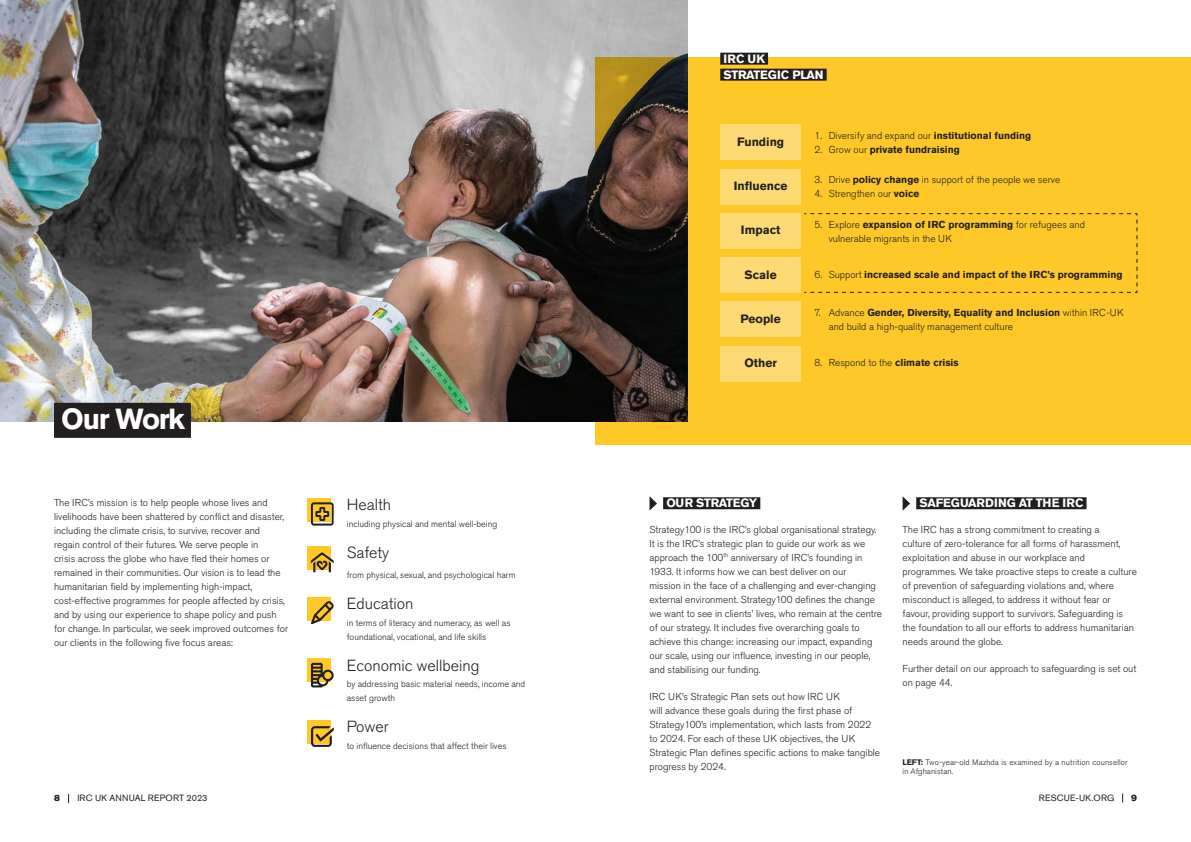
<style>
.page{position:relative;width:1191px;height:842px;background:#fff}
.page>*{position:absolute;margin:0;border:0;box-sizing:border-box;transform-origin:0 0}
.Heading_2{font:700 28.8px "Akzidenz Grotesk Std";letter-spacing:-.05em;color:#fff}
.t1{font:300 16px "Akzidenz Grotesk Std";color:#231f20}
.t2{font:700 12px "Akzidenz Grotesk Std";color:#231f20}
.t3{font:700 12px/16px "Akzidenz Grotesk Std";letter-spacing:-.02em;color:#fff}
.t4{font:700 12px "Akzidenz Grotesk Std";color:#fff}
.t5{font:300 10px/14px "Akzidenz Grotesk Std";color:#231f20}
.t6{font:700 10px "Akzidenz Grotesk Std";color:#231f20}
.t7{font:300 9px/14px "Akzidenz Grotesk Std";color:#231f20}
.t8{font:9px "Akzidenz Grotesk Std";letter-spacing:.02em;color:#231f20}
.t9{font:9px "Akzidenz Grotesk Std Super";color:#231f20}
.t10{font:300 8px/9.6px "Akzidenz Grotesk Std";letter-spacing:.015em;color:#231f20}
.s1{font-weight:700}
.s2{font-weight:300}
</style>
<div class="page">
<img style="left:0;top:0;width:687px;height:422px">
<svg style="left:595px;top:57px;width:596px;height:388px;background:#dbac28"></svg>
<div style="left:307px;top:498px;width:23px;height:23px;background:#fec829"></div>
<svg style="left:311px;top:502px;width:23px;height:24px"></svg>
<div style="left:307px;top:546px;width:23px;height:23px;background:#fec829"></div>
<svg style="left:311px;top:552px;width:23px;height:20px"></svg>
<div style="left:307px;top:597px;width:23px;height:23px;background:#fec829"></div>
<svg style="left:311px;top:601px;width:23px;height:23px"></svg>
<div style="left:307px;top:659px;width:23px;height:23px;background:#fec829"></div>
<svg style="left:311px;top:663px;width:23px;height:24px"></svg>
<div style="left:307px;top:720px;width:23px;height:23px;background:#fec829"></div>
<svg style="left:311px;top:726px;width:23px;height:21px"></svg>
<div style="left:663px;top:497px;width:97px;height:12px;background:#231f20"></div>
<svg style="left:649px;top:496px;width:8px;height:15px"></svg>
<div style="left:916px;top:497px;width:170px;height:12px;background:#231f20"></div>
<svg style="left:902px;top:496px;width:8px;height:15px"></svg>
<div style="left:720px;top:53px;width:48px;height:12px;background:#231f20"></div>
<div style="left:720px;top:69px;width:106px;height:12px;background:#231f20"></div>
<div style="left:720px;top:125px;width:81px;height:35px;background:#fdda73"></div>
<div style="left:720px;top:169px;width:81px;height:35px;background:#fdda73"></div>
<div style="left:720px;top:213px;width:81px;height:36px;background:#fdda73"></div>
<div style="left:720px;top:257px;width:81px;height:36px;background:#fdda73"></div>
<div style="left:720px;top:302px;width:81px;height:35px;background:#fdda73"></div>
<div style="left:720px;top:346px;width:81px;height:35px;background:#fdda73"></div>
<div style="left:803px;top:213px;width:335px;height:80px;background:#fec829"></div>
<div style="left:54px;top:403px;width:137px;height:35px;background:#231f20"></div>
<p class="t3" style="left:723px;top:50px;width:102px">IRC UK<br>STRATEGIC PLAN</p>
<p class="Heading_2" style="left:61px;top:402px;width:125px">Our Work</p>
<p class="t2" style="left:737px;top:135px;width:49px">Funding</p>
<p class="t2" style="left:734px;top:179px;width:55px">Influence</p>
<p class="t2" style="left:741px;top:223px;width:41px">Impact</p>
<p class="t2" style="left:744px;top:267px;width:34px">Scale</p>
<p class="t2" style="left:740px;top:312px;width:42px">People</p>
<p class="t2" style="left:744px;top:356px;width:34px">Other</p>
<p class="t5" style="left:814px;top:129px;width:218px">1. Diversify and expand our <span class="s1">institutional funding</span></p>
<p class="t6" style="left:814px;top:144px;width:147px"><span class="s2">2. Grow our</span> private fundraising</p>
<p class="t5" style="left:814px;top:173px;width:247px">3. Drive <span class="s1">policy change</span> in support of the people we serve</p>
<p class="t5" style="left:814px;top:187px;width:106px">4. Strengthen our <span class="s1">voice</span></p>
<p class="t5" style="left:828px;top:217px;width:258px;text-indent:-14px">5. Explore <span class="s1">expansion of IRC programming</span> for refugees and vulnerable migrants in the UK</p>
<p class="t6" style="left:814px;top:268px;width:309px"><span class="s2">6. Support</span> increased scale and impact of the IRC’s programming</p>
<p class="t5" style="left:828px;top:306px;width:296px;text-indent:-14px">7. Advance <span class="s1">Gender, Diversity, Equality and Inclusion</span> within IRC-UK and build a high-quality management culture</p>
<p class="t5" style="left:814px;top:356px;width:146px">8. Respond to the <span class="s1">climate crisis</span></p>
<p class="t5" style="left:54px;top:495px;width:236px">The IRC’s mission is to help people whose lives and livelihoods have been shattered by conflict and disaster, including the climate crisis, to survive, recover and regain control of their futures. We serve people in<br>crisis across the globe who have fled their homes or remained in their communities. Our vision is to lead the humanitarian field by implementing high-impact, cost-effective programmes for people affected by crisis, and by using our experience to shape policy and push for change. In particular, we seek improved outcomes for our clients in the following five focus areas:</p>
<p class="t3" style="left:666px;top:495px;width:92px">OUR STRATEGY</p>
<p class="t1" style="left:347px;top:496px;width:46px">Health</p>
<p class="t7" style="left:347px;top:517px;width:152px">including physical and mental well-being</p>
<p class="t1" style="left:347px;top:543px;width:44px">Safety</p>
<p class="t7" style="left:347px;top:568px;width:170px">from physical, sexual, and psychological harm</p>
<p class="t1" style="left:347px;top:594px;width:68px">Education</p>
<p class="t7" style="left:347px;top:616px;width:165px">in terms of literacy and numeracy, as well as foundational, vocational, and life skills</p>
<p class="t1" style="left:347px;top:656px;width:134px">Economic wellbeing</p>
<p class="t7" style="left:347px;top:677px;width:180px">by addressing basic material needs, income and asset growth</p>
<p class="t1" style="left:347px;top:718px;width:44px">Power</p>
<p class="t7" style="left:347px;top:739px;width:161px">to influence decisions that affect their lives</p>
<p class="t5" style="left:649px;top:522px;width:234px">Strategy100 is the IRC’s global organisational strategy.<br>It is the IRC’s strategic plan to guide our work as we approach the 100<sup>th</sup> anniversary of IRC’s founding in 1933. It informs how we can best deliver on our<br>mission in the face of a challenging and ever-changing external environment. Strategy100 defines the change we want to see in clients’ lives, who remain at the centre of our strategy. It includes five overarching goals to achieve this change: increasing our impact, expanding our scale, using our influence, investing in our people, and stabilising our funding.</p>
<p class="t5" style="left:649px;top:690px;width:232px">IRC UK’s Strategic Plan sets out how IRC UK<br>will advance these goals during the first phase of Strategy100’s implementation, which lasts from 2022 to 2024. For each of these UK objectives, the UK Strategic Plan defines specific actions to make tangible progress by 2024.</p>
<p class="t4" style="left:919px;top:496px;width:165px">SAFEGUARDING AT THE IRC</p>
<p class="t5" style="left:902px;top:522px;width:236px">The IRC has a strong commitment to creating a<br>culture of zero-tolerance for all forms of harassment, exploitation and abuse in our workplace and programmes. We take proactive steps to create a culture of prevention of safeguarding violations and, where misconduct is alleged, to address it without fear or favour, providing support to survivors. Safeguarding is the foundation to all our efforts to address humanitarian needs around the globe.</p>
<p class="t5" style="left:902px;top:662px;width:235px">Further detail on our approach to safeguarding is set out on page 44.</p>
<p class="t10" style="left:902px;top:757px;width:226px"><span class="s1">LEFT:</span> Two-year-old Mazhda is examined by a nutrition counsellor in Afghanistan.</p>
<p class="t9" style="left:54px;top:793px;width:7px">8</p>
<p class="t8" style="left:77px;top:793px;width:132px">IRC UK ANNUAL REPORT 2023</p>
<p class="t8" style="left:1039px;top:792px;width:77px">RESCUE-UK.ORG</p>
<p class="t9" style="left:1131px;top:792px;width:7px">9</p>
</div>
